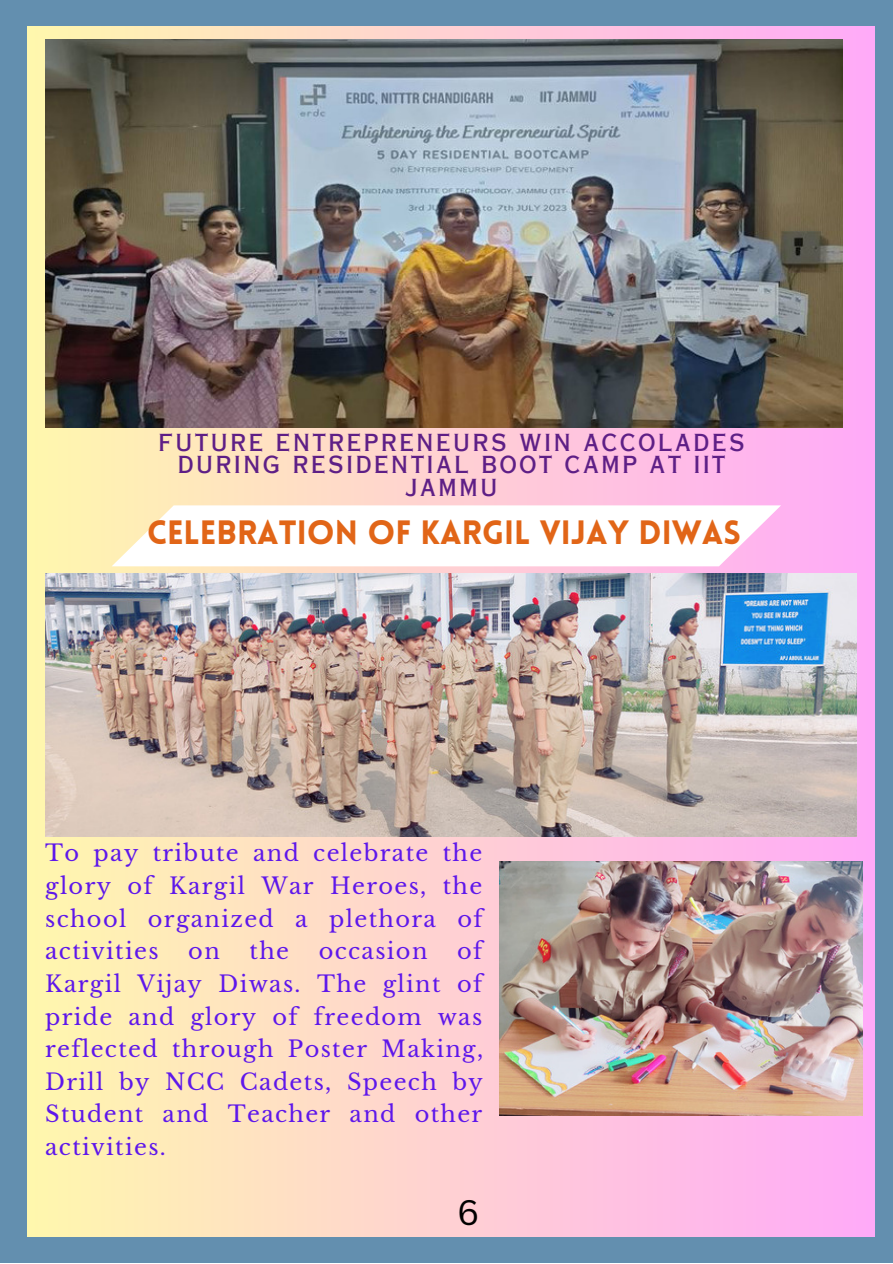
<style>
.page{position:relative;width:893px;height:1264px;background:#fff}
.page>*{position:absolute;margin:0;border:0;box-sizing:border-box;transform-origin:0 0}
.t1{font:34.5px "Canva Sans";color:#000}
.t2{font:900 33px "Lovelo";color:#e16517}
.t3{font:23.4px/22.6px "Copperplate Gothic LT Pro 30 AB";letter-spacing:.12em;color:#5e1f86;text-align:center}
.t4{font:22.5px/32.5px "Libre Baskerville";letter-spacing:.06em;color:#5e17eb;text-align:justify}
</style>
<div class="page">
<div style="left:0;top:0;width:892px;height:1262px;background:#638faf"></div>
<div style="left:28px;top:26px;width:846px;height:1210px;background:linear-gradient(to right,#fff7ad,#fdaaf7)"></div>
<img style="left:45px;top:39px;width:797px;height:388px">
<img style="left:45px;top:573px;width:811px;height:263px">
<img style="left:499px;top:861px;width:363px;height:254px">
<svg style="left:112px;top:505px;width:669px;height:61px;background:#fffafa"></svg>
<p class="t3" style="left:158px;top:434px;width:587px">FUTURE ENTREPRENEURS WIN ACCOLADES<br>DURING RESIDENTIAL BOOT CAMP AT IIT<br>JAMMU</p>
<p class="t2" style="left:147px;top:519px;width:595px">CELEBRATION OF KARGIL VIJAY DIWAS</p>
<p class="t4" style="left:45px;top:837px;width:439px">To pay tribute and celebrate the glory of Kargil War Heroes, the school organized a plethora of activities</p>
<p class="t4" style="left:45px;top:935px;width:439px;text-indent:412px">of Kargil Vijay Diwas. The glint of pride and glory of freedom was reflected through Poster Making, Drill by NCC Cadets, Speech by Student and Teacher and other activities.</p>
<p class="t4" style="left:188px;top:935px;width:33px">on</p>
<p class="t4" style="left:249px;top:935px;width:41px">the</p>
<p class="t4" style="left:319px;top:935px;width:110px">occasion</p>
<p class="t1" style="left:457px;top:1188px;width:24px">6</p>
</div>
